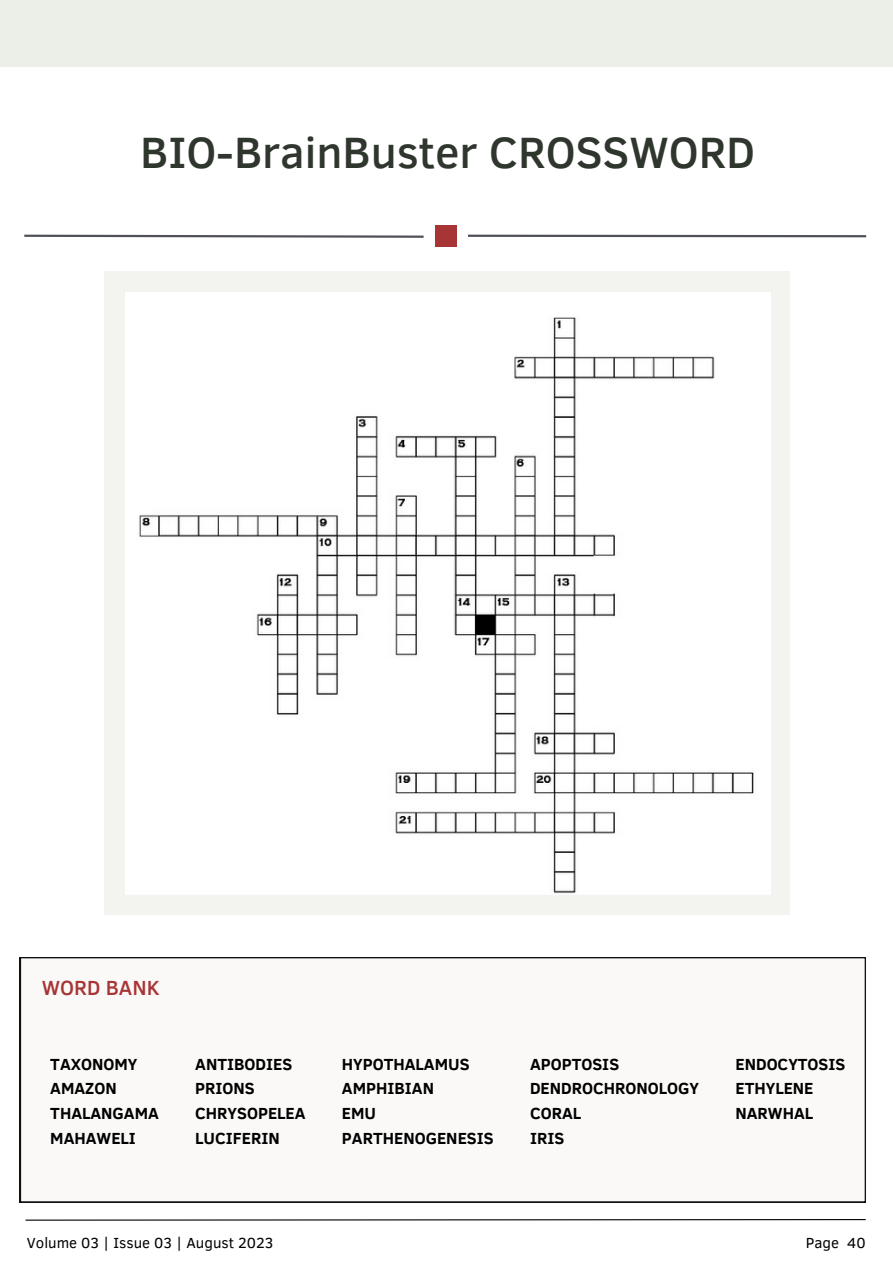
<style>
.page{position:relative;width:893px;height:1264px;background:#fff}
.page>*{position:absolute;margin:0;border:0;box-sizing:border-box;transform-origin:0 0}
.t1{font:500 45px "Clear Sans";color:#2f362d}
.t2{font:500 21px "Clear Sans";color:#a83535}
.t3{font:700 16.5px "Clear Sans";color:#000}
.t4{font:15px "Clear Sans";color:#000}
</style>
<div class="page">
<svg style="left:24px;top:234px;width:400px;height:4px"></svg>
<svg style="left:468px;top:234px;width:399px;height:4px"></svg>
<div style="left:435px;top:225px;width:22px;height:22px;background:#a83535"></div>
<svg style="left:25px;top:1219px;width:841px;height:2px;background:#6f6f6f"></svg>
<svg style="left:20px;top:957px;width:845px;height:245px"></svg>
<div style="left:0;top:0;width:892px;height:67px;background:#eceee8"></div>
<div style="left:105px;top:272px;width:685px;height:643px;background:#f3f4f0"></div>
<img style="left:126px;top:292px;width:644px;height:602px">
<p class="t1" style="left:140px;top:120px;width:616px">BIO-BrainBuster CROSSWORD</p>
<p class="t2" style="left:42px;top:972px;width:119px">WORD BANK</p>
<p class="t3" style="left:50px;top:1051px;width:89px">TAXONOMY</p>
<p class="t3" style="left:50px;top:1076px;width:68px">AMAZON</p>
<p class="t3" style="left:50px;top:1101px;width:110px">THALANGAMA</p>
<p class="t3" style="left:50px;top:1125px;width:87px">MAHAWELI</p>
<p class="t3" style="left:195px;top:1051px;width:98px">ANTIBODIES</p>
<p class="t3" style="left:195px;top:1076px;width:61px">PRIONS</p>
<p class="t3" style="left:195px;top:1101px;width:112px">CHRYSOPELEA</p>
<p class="t3" style="left:195px;top:1125px;width:86px">LUCIFERIN</p>
<p class="t3" style="left:342px;top:1051px;width:129px">HYPOTHALAMUS</p>
<p class="t3" style="left:342px;top:1076px;width:94px">AMPHIBIAN</p>
<p class="t3" style="left:342px;top:1101px;width:36px">EMU</p>
<p class="t3" style="left:342px;top:1125px;width:153px">PARTHENOGENESIS</p>
<p class="t3" style="left:530px;top:1051px;width:91px">APOPTOSIS</p>
<p class="t3" style="left:530px;top:1076px;width:170px">DENDROCHRONOLOGY</p>
<p class="t3" style="left:530px;top:1101px;width:53px">CORAL</p>
<p class="t3" style="left:530px;top:1125px;width:36px">IRIS</p>
<p class="t3" style="left:735px;top:1051px;width:111px">ENDOCYTOSIS</p>
<p class="t3" style="left:735px;top:1076px;width:80px">ETHYLENE</p>
<p class="t3" style="left:735px;top:1101px;width:79px">NARWHAL</p>
<p class="t4" style="left:27px;top:1231px;width:248px">Volume 03 | Issue 03 | August 2023</p>
<p class="t4" style="left:805px;top:1231px;width:61px">Page 40</p>
</div>
